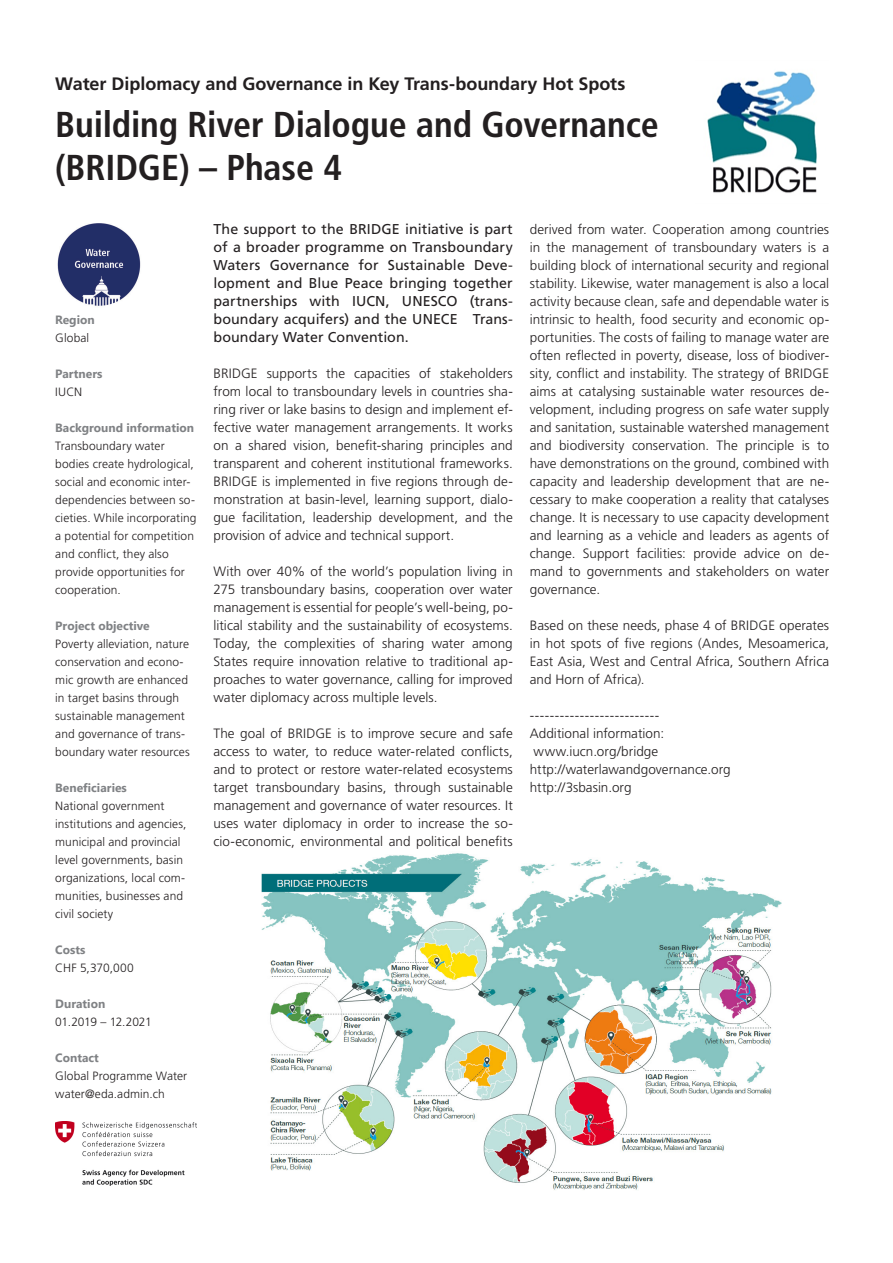
<style>
.page{position:relative;width:893px;height:1263px;background:#fff}
.page>*{position:absolute;margin:0;border:0;box-sizing:border-box;transform-origin:0 0}
._2_Kapitel_CondBold{font:700 condensed 36px/43.2px "Frutiger LT Pro";letter-spacing:-.005em;color:#231f20}
._3_Zwischentitel_12p{font:700 18px "Frutiger LT Pro";letter-spacing:-.005em;color:#231f20}
._4_Lauf_Lead_9_5pt{font:14.25px/18px "Frutiger LT Pro";letter-spacing:.005em;color:#231f20;text-align:justify}
._4_Lauftext_9pt{font:300 13.5px/18px "Frutiger LT Pro";letter-spacing:.005em;color:#231f20;text-align:justify}
._4_Lauftext_9pt-2{font:300 12px/18px "Frutiger LT Pro";letter-spacing:.005em;color:#231f20}
.Project_in_brief{font:700 12px "Segoe UI";color:#808285}
._4_Lauftext_9pt-3{font:300 12px "Frutiger LT Pro";letter-spacing:-.025em;color:#231f20}
</style>
<div class="page">
<img style="left:707px;top:71px;width:110px;height:122px">
<img style="left:57px;top:223px;width:84px;height:83px">
<img style="left:261px;top:853px;width:521px;height:337px">
<img style="left:55px;top:1121px;width:141px;height:64px">
<p class="_3_Zwischentitel_12p" style="left:55px;top:73px;width:572px">Water Diplomacy and Governance in Key Trans-boundary Hot Spots</p>
<p class="_2_Kapitel_CondBold" style="left:55px;top:103px;width:605px">Building River Dialogue and Governance (BRIDGE) – Phase 4</p>
<p class="Project_in_brief" style="left:55px;top:308px;width:41px">Region</p>
<p class="_4_Lauftext_9pt-2" style="left:55px;top:329px;width:35px">Global</p>
<p class="Project_in_brief" style="left:55px;top:362px;width:49px">Partners</p>
<p class="_4_Lauftext_9pt-2" style="left:55px;top:383px;width:29px">IUCN</p>
<p class="Project_in_brief" style="left:55px;top:416px;width:140px">Background information</p>
<p class="_4_Lauftext_9pt-2" style="left:55px;top:437px;width:143px">Transboundary water bodies create hydrological, social and economic inter&shy;dependencies between so&shy;cieties. While incorporating a potential for competition and conflict, they also provide opportunities for cooperation.</p>
<p class="Project_in_brief" style="left:55px;top:614px;width:96px">Project objective</p>
<p class="_4_Lauftext_9pt-2" style="left:55px;top:635px;width:136px">Poverty alleviation, nature conservation and econo&shy;mic growth are enhanced in target basins through sustainable management and governance of trans&shy;boundary water resources</p>
<p class="Project_in_brief" style="left:55px;top:776px;width:73px">Beneficiaries</p>
<p class="_4_Lauftext_9pt-2" style="left:55px;top:797px;width:133px">National government institutions and agencies, municipal and provincial level governments, basin organizations, local com&shy;munities, businesses and civil society</p>
<p class="Project_in_brief" style="left:55px;top:938px;width:32px">Costs</p>
<p class="_4_Lauftext_9pt-2" style="left:55px;top:959px;width:80px">CHF 5,370,000</p>
<p class="Project_in_brief" style="left:55px;top:992px;width:52px">Duration</p>
<p class="_4_Lauftext_9pt-3" style="left:55px;top:1015px;width:98px">01.2019 – 12.2021</p>
<p class="Project_in_brief" style="left:55px;top:1046px;width:45px">Contact</p>
<p class="_4_Lauftext_9pt-2" style="left:55px;top:1067px;width:133px">Global Programme Water</p>
<p class="_4_Lauftext_9pt-2" style="left:55px;top:1085px;width:111px">water@eda.admin.ch</p>
<p class="_4_Lauf_Lead_9_5pt" style="left:213px;top:220px;width:301px">The support to the BRIDGE initiative is part of a broader programme on Transboundary Waters Governance for Sustainable Deve&shy;lopment and Blue Peace bringing together partnerships with IUCN, UNESCO (trans&shy;boundary acquifers) and the UNECE Trans&shy;boundary Water Convention.</p>
<p class="_4_Lauftext_9pt" style="left:213px;top:364px;width:301px">BRIDGE supports the capacities of stakeholders from local to transboundary levels in countries sha&shy;ring river or lake basins to design and implement ef&shy;fective water management arrangements. It works on a shared vision, benefit-sharing principles and transparent and coherent institutional frameworks.<br>BRIDGE is implemented in five regions through de&shy;monstration at basin-level, learning support, dialo&shy;gue facilitation, leadership development, and the provision of advice and technical support.</p>
<p class="_4_Lauftext_9pt" style="left:213px;top:562px;width:301px">With over 40% of the world’s population living in 275 transboundary basins, cooperation over water management is essential for people’s well-being, po&shy;litical stability and the sustainability of ecosystems.<br>Today, the complexities of sharing water among States require innovation relative to traditional ap&shy;proaches to water governance, calling for improved water diplomacy across multiple levels.</p>
<p class="_4_Lauftext_9pt" style="left:213px;top:724px;width:301px">The goal of BRIDGE is to improve secure and safe access to water, to reduce water-related conflicts, and to protect or restore water-related ecosystems target transboundary basins, through sustainable management and governance of water resources. It uses water diplomacy in order to increase the so&shy;cio-economic, environmental and political benefits</p>
<p class="_4_Lauftext_9pt" style="left:530px;top:220px;width:301px">derived from water. Cooperation among countries in the management of transboundary waters is a building block of international security and regional stability. Likewise, water management is also a local activity because clean, safe and dependable water is intrinsic to health, food security and economic op&shy;portunities. The costs of failing to manage water are often reflected in poverty, disease, loss of biodiver&shy;sity, conflict and instability. The strategy of BRIDGE aims at catalysing sustainable water resources de&shy;velopment, including progress on safe water supply and sanitation, sustainable watershed management and biodiversity conservation. The principle is to have demonstrations on the ground, combined with capacity and leadership development that are ne&shy;cessary to make cooperation a reality that catalyses change. It is necessary to use capacity development and learning as a vehicle and leaders as agents of change. Support facilities: provide advice on de&shy;mand to governments and stakeholders on water governance.</p>
<p class="_4_Lauftext_9pt" style="left:530px;top:616px;width:301px">Based on these needs, phase 4 of BRIDGE operates in hot spots of five regions (Andes, Mesoamerica, East Asia, West and Central Africa, Southern Africa and Horn of Africa).</p>
<p class="_4_Lauftext_9pt" style="left:530px;top:706px;width:131px">--------------------------</p>
<p class="_4_Lauftext_9pt" style="left:530px;top:724px;width:136px">Additional information:</p>
<p class="_4_Lauftext_9pt" style="left:534px;top:742px;width:126px">www.iucn.org/bridge</p>
<p class="_4_Lauftext_9pt" style="left:530px;top:760px;width:202px">http://waterlawandgovernance.org</p>
<p class="_4_Lauftext_9pt" style="left:530px;top:778px;width:103px">http://3sbasin.org</p>
</div>
